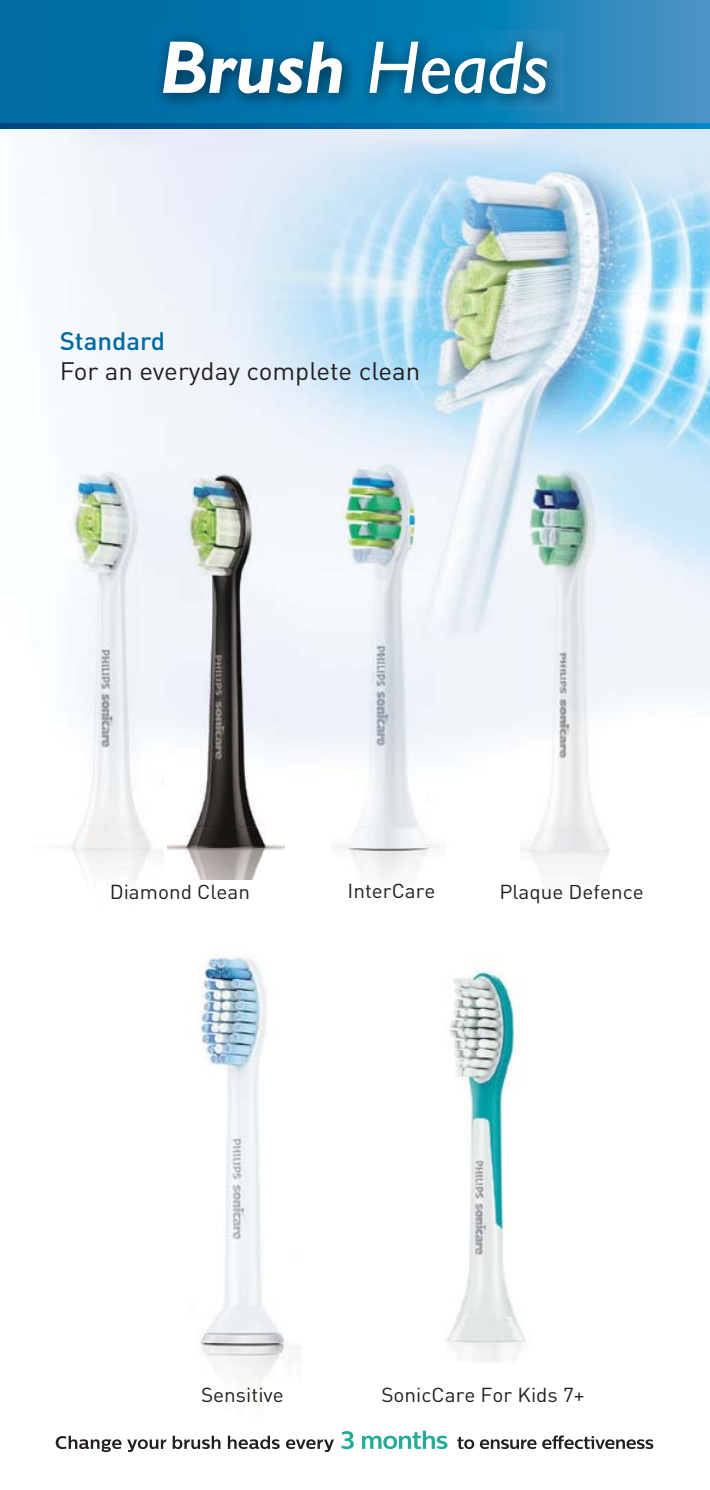
<style>
.page{position:relative;width:710px;height:1490px;background:#fff}
.page>*{position:absolute;margin:0;border:0;box-sizing:border-box;transform-origin:0 0}
.t1{font:25px "DIN Pro";color:#231f20;scale:1.04 1}
.t2{font:500 25px "DIN";color:#006ba2;scale:1.04 1}
.t3{font:20px "DIN Pro";color:#231f20;scale:1.04 1}
.s1{color:#221f1f}
.s2{color:#221e1f}
</style>
<div class="page">
<img style="left:0;top:128px;width:709px;height:720px">
<svg style="left:0;top:0;width:709px;height:123px;background:#147bb1"></svg>
<img style="left:153px;top:30px;width:409px;height:80px">
<svg style="left:163px;top:42px;width:179px;height:51px"></svg>
<svg style="left:369px;top:42px;width:177px;height:52px"></svg>
<svg style="left:56px;top:1436px;width:278px;height:16px"></svg>
<svg style="left:341px;top:1431px;width:106px;height:18px"></svg>
<svg style="left:457px;top:1435px;width:196px;height:14px"></svg>
<svg style="left:0;top:123px;width:708px;height:5px;background:#0064a0"></svg>
<img style="left:318px;top:449px;width:135px;height:427px">
<img style="left:32px;top:463px;width:132px;height:417px">
<img style="left:200px;top:954px;width:101px;height:449px">
<img style="left:445px;top:967px;width:81px;height:395px">
<img style="left:167px;top:459px;width:117px;height:420px">
<img style="left:520px;top:453px;width:94px;height:428px">
<p class="t2" style="left:60px;top:327px;width:103px">Standard</p>
<p class="t1" style="left:60px;top:362px;width:348px">For an everyday complete clean</p>
<p class="t3" style="left:110px;top:885px;width:136px">Diamond Clean</p>
<p class="t3" style="left:347px;top:884px;width:86px">InterCare</p>
<p class="t3" style="left:499px;top:885px;width:140px">Plaq<span class="s1">ue</span> <span class="s2">D</span><span class="s1">ef</span>ence</p>
<p class="t3" style="left:201px;top:1387px;width:81px">Sensitive</p>
<p class="t3" style="left:381px;top:1387px;width:197px">SonicCare For Kids 7+</p>
</div>
